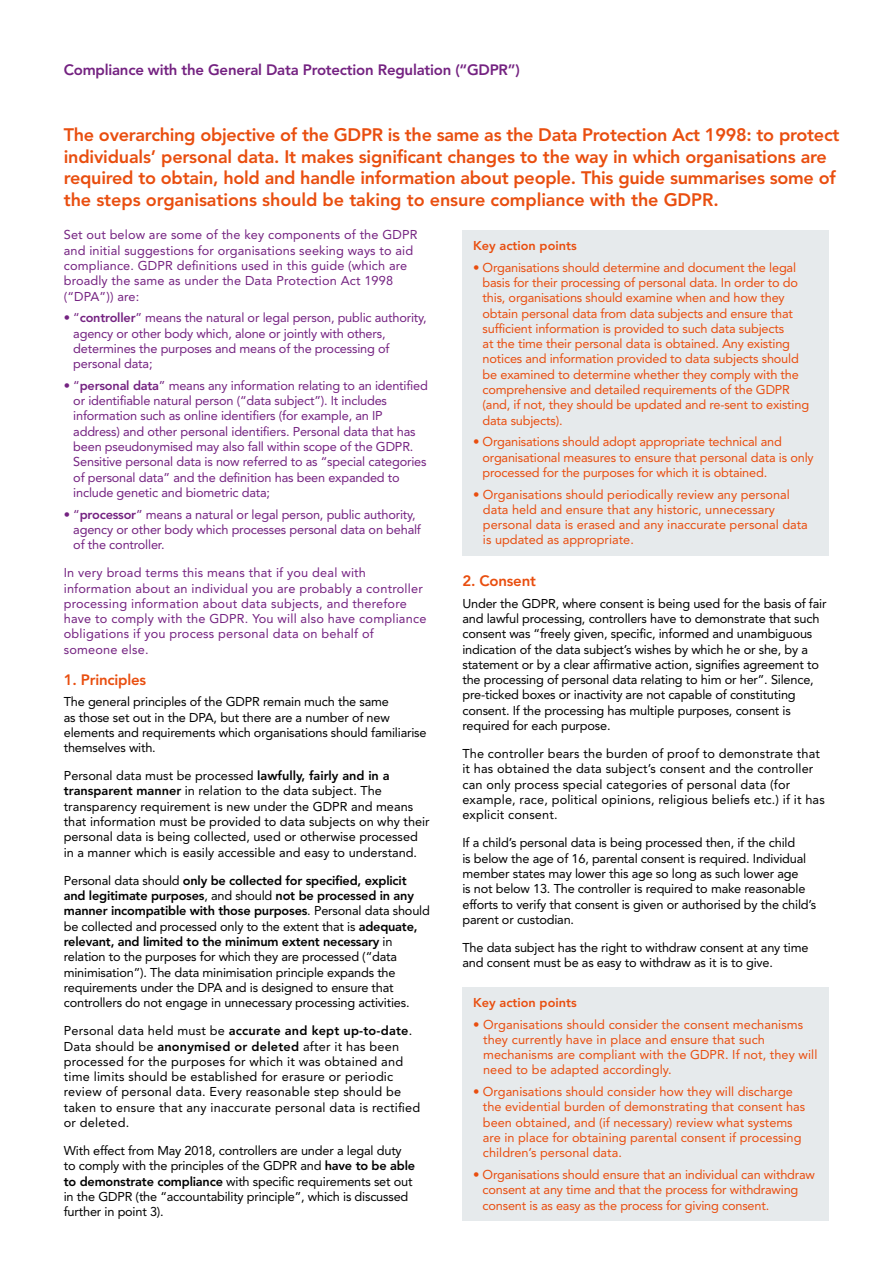
<style>
.page{position:relative;width:893px;height:1263px;background:#fff}
.page>*{position:absolute;margin:0;border:0;box-sizing:border-box;transform-origin:0 0}
.t1{font:800 18px/21.6px "Avenir";letter-spacing:-.015em;color:#e94e0f}
.t2{font:800 15px "Avenir";letter-spacing:-.015em;color:#742281}
.t3{font:800 15px "Avenir";letter-spacing:-.015em;color:#e94e0f}
.t4{font:12.75px/15.3px "Avenir";letter-spacing:-.015em;color:#000}
.t5{font:12.75px/15.3px "Avenir";letter-spacing:-.015em;color:#e94e0f}
.t6{font:12.75px/15.3px "Avenir";letter-spacing:-.015em;color:#742281}
.t7{font:12.75px/15.3px "Avenir";letter-spacing:.015em;color:#000}
.t8{font:12.75px/15.3px "Avenir";letter-spacing:.015em;color:#742281}
.t9{font:12.75px/15.3px "Avenir";letter-spacing:.01em;color:#000}
.t10{font:12.75px/15.3px "Avenir";letter-spacing:.01em;color:#742281}
.t11{font:12.75px/15.3px "Avenir";letter-spacing:.005em;color:#e94e0f}
.t12{font:800 12.75px "Avenir";color:#e94e0f}
.s1{font-weight:800}
</style>
<div class="page">
<div style="left:462px;top:230px;width:367px;height:325px;background:#e6eaec"></div>
<div style="left:462px;top:986px;width:367px;height:234px;background:#e6eaec"></div>
<p class="t2" style="left:64px;top:61px;width:458px">Compliance with the General Data Protection Regulation (“GDPR”)</p>
<p class="t1" style="left:64px;top:124px;width:777px">The overarching objective of the GDPR is the same as the Data Protection Act 1998: to protect individuals’ personal data. It makes significant changes to the way in which organisations are required to obtain, hold and handle information about people. This guide summarises some of the steps organisations should be taking to ensure compliance with the GDPR.</p>
<p class="t10" style="left:64px;top:227px;width:355px">Set out below are some of the key components of the GDPR and initial suggestions for organisations seeking ways to aid compliance. GDPR definitions used in this guide (which are broadly the same as under the Data Protection Act 1998 (“DPA”)) are:</p>
<p class="t6" style="left:73px;top:310px;width:355px;text-indent:-10px">• “<span class="s1">controller</span>” means the natural or legal person, public authority, agency or other body which, alone or jointly with others, determines the purposes and means of the processing of personal data;</p>
<p class="t6" style="left:73px;top:378px;width:356px;text-indent:-10px">• “<span class="s1">personal data</span>” means any information relating to an identified or identifiable natural person (“data subject”). It includes information such as online identifiers (for example, an IP address) and other personal identifiers. Personal data that has been pseudonymised may also fall within scope of the GDPR.<br>Sensitive personal data is now referred to as “special categories of personal data” and the definition has been expanded to include genetic and biometric data;</p>
<p class="t6" style="left:73px;top:506px;width:349px;text-indent:-10px">• “<span class="s1">processor</span>” means a natural or legal person, public authority, agency or other body which processes personal data on behalf of the controller.</p>
<p class="t8" style="left:64px;top:565px;width:364px">In very broad terms this means that if you deal with information about an individual you are probably a controller processing information about data subjects, and therefore have to comply with the GDPR. You will also have compliance obligations if you process personal data on behalf of someone else.</p>
<p class="t3" style="left:64px;top:670px;width:84px">1. Principles</p>
<p class="t4" style="left:64px;top:694px;width:364px">The general principles of the GDPR remain much the same<br>as those set out in the DPA, but there are a number of new elements and requirements which organisations should familiarise themselves with.</p>
<p class="t4" style="left:64px;top:768px;width:367px">Personal data must be processed <span class="s1">lawfully, fairly and in a transparent manner</span> in relation to the data subject. The transparency requirement is new under the GDPR and means that information must be provided to data subjects on why their personal data is being collected, used or otherwise processed in a manner which is easily accessible and easy to understand.</p>
<p class="t4" style="left:64px;top:873px;width:368px">Personal data should <span class="s1">only be collected for specified, explicit and legitimate purposes</span>, and should <span class="s1">not be processed in any manner incompatible with those purposes</span>. Personal data should be collected and processed only to the extent that is <span class="s1">adequate, relevant, and limited to the minimum extent necessary</span> in relation to the purposes for which they are processed (“data minimisation”). The data minimisation principle expands the requirements under the DPA and is designed to ensure that controllers do not engage in unnecessary processing activities.</p>
<p class="t7" style="left:64px;top:1023px;width:358px">Personal data held must be <span class="s1">accurate and kept up-to-date</span>.<br>Data should be <span class="s1">anonymised or deleted</span> after it has been processed for the purposes for which it was obtained and time limits should be established for erasure or periodic review of personal data. Every reasonable step should be taken to ensure that any inaccurate personal data is rectified or deleted.</p>
<p class="t4" style="left:64px;top:1143px;width:353px">With effect from May 2018, controllers are under a legal duty to comply with the principles of the GDPR and <span class="s1">have to be able to demonstrate compliance</span> with specific requirements set out in the GDPR (the “accountability principle”, which is discussed further in point 3).</p>
<p class="t12" style="left:473px;top:238px;width:105px">Key action points</p>
<p class="t5" style="left:483px;top:260px;width:328px;text-indent:-10px">• Organisations should determine and document the legal basis for their processing of personal data. In order to do this, organisations should examine when and how they obtain personal data from data subjects and ensure that sufficient information is provided to such data subjects<br>at the time their personal data is obtained. Any existing notices and information provided to data subjects should be examined to determine whether they comply with the comprehensive and detailed requirements of the GDPR (and, if not, they should be updated and re-sent to existing data subjects).</p>
<p class="t5" style="left:483px;top:434px;width:333px;text-indent:-10px">• Organisations should adopt appropriate technical and organisational measures to ensure that personal data is only processed for the purposes for which it is obtained.</p>
<p class="t5" style="left:483px;top:486px;width:326px;text-indent:-10px">• Organisations should periodically review any personal data held and ensure that any historic, unnecessary personal data is erased and any inaccurate personal data is updated as appropriate.</p>
<p class="t3" style="left:462px;top:572px;width:75px">2. Consent</p>
<p class="t4" style="left:462px;top:595px;width:366px">Under the GDPR, where consent is being used for the basis of fair and lawful processing, controllers have to demonstrate that such consent was “freely given, specific, informed and unambiguous indication of the data subject’s wishes by which he or she, by a statement or by a clear affirmative action, signifies agreement to the processing of personal data relating to him or her”. Silence, pre-ticked boxes or inactivity are not capable of constituting consent. If the processing has multiple purposes, consent is required for each purpose.</p>
<p class="t9" style="left:462px;top:746px;width:364px">The controller bears the burden of proof to demonstrate that it has obtained the data subject’s consent and the controller can only process special categories of personal data (for example, race, political opinions, religious beliefs etc.) if it has explicit consent.</p>
<p class="t4" style="left:462px;top:835px;width:355px">If a child’s personal data is being processed then, if the child<br>is below the age of 16, parental consent is required. Individual member states may lower this age so long as such lower age<br>is not below 13. The controller is required to make reasonable efforts to verify that consent is given or authorised by the child’s parent or custodian.</p>
<p class="t4" style="left:462px;top:940px;width:347px">The data subject has the right to withdraw consent at any time and consent must be as easy to withdraw as it is to give.</p>
<p class="t12" style="left:473px;top:995px;width:105px">Key action points</p>
<p class="t11" style="left:483px;top:1016px;width:336px;text-indent:-10px">• Organisations should consider the consent mechanisms they currently have in place and ensure that such mechanisms are compliant with the GDPR. If not, they will need to be adapted accordingly.</p>
<p class="t5" style="left:483px;top:1084px;width:324px;text-indent:-10px">• Organisations should consider how they will discharge the evidential burden of demonstrating that consent has been obtained, and (if necessary) review what systems are in place for obtaining parental consent if processing children’s personal data.</p>
<p class="t5" style="left:483px;top:1167px;width:334px;text-indent:-10px">• Organisations should ensure that an individual can withdraw consent at any time and that the process for withdrawing consent is as easy as the process for giving consent.</p>
</div>
